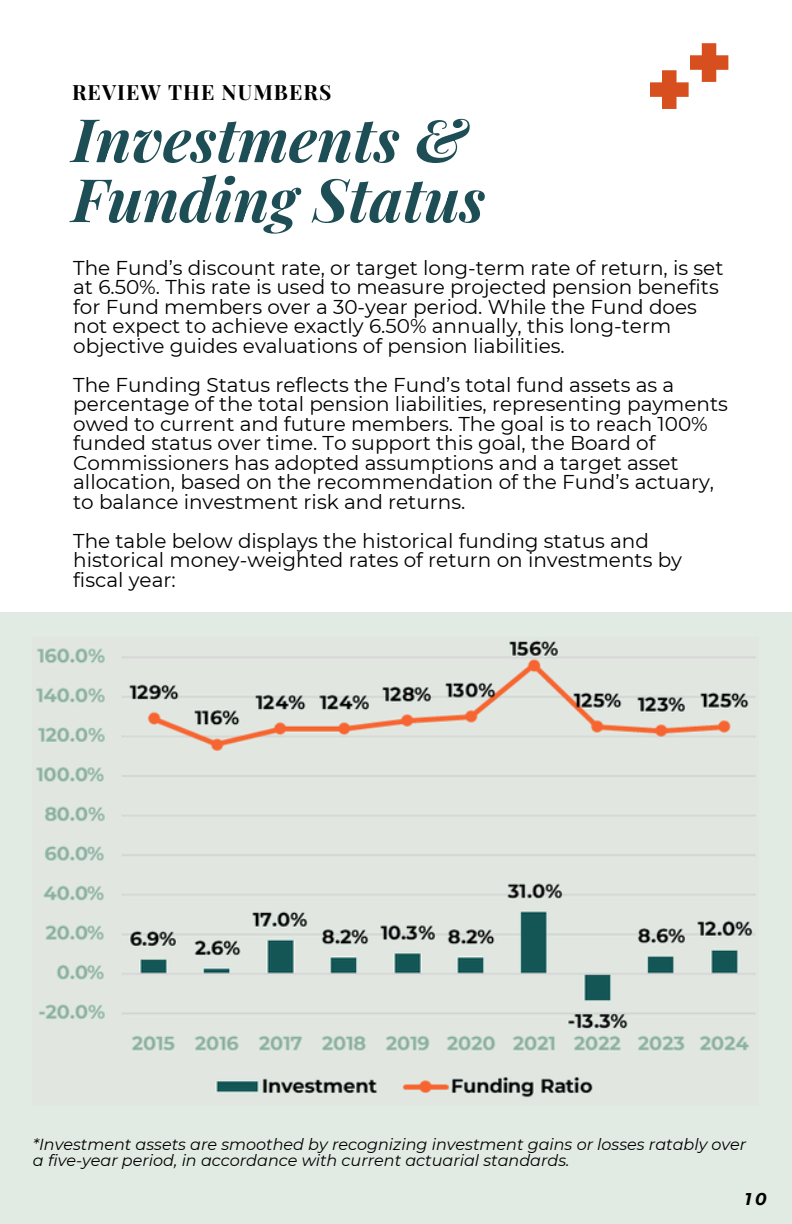
<style>
.page{position:relative;width:792px;height:1224px;background:#fff}
.page>*{position:absolute;margin:0;border:0;box-sizing:border-box;transform-origin:0 0}
.t1{font:italic 700 60px/60px "Playfair Display";color:#1e4e55}
.t2{font:700 21px "Playfair Display";letter-spacing:.05em;color:#000}
.t3{font:20px/19.6px "Montserrat";color:#000}
.t4{font:italic 700 17px "Montserrat";color:#000}
.t5{font:italic 16px/16px "Montserrat";color:#000}
</style>
<div class="page">
<svg style="left:650px;top:43px;width:78px;height:66px"></svg>
<div style="left:0;top:612px;width:791px;height:612px;background:#e2eae4"></div>
<img style="left:36px;top:640px;width:720px;height:458px">
<h2 class="t2" style="left:72px;top:77px;width:261px">REVIEW THE NUMBERS</h2>
<h1 class="t1" style="left:72px;top:107px;width:415px">Investments &amp;<br>Funding Status</h1>
<p class="t3" style="left:73px;top:258px;width:652px">The Fund’s discount rate, or target long-term rate of return, is set at 6.50%. This rate is used to measure projected pension benefits for Fund members over a 30-year period. While the Fund does not expect to achieve exactly 6.50% annually, this long-term objective guides evaluations of pension liabilities.</p>
<p class="t3" style="left:73px;top:375px;width:656px">The Funding Status reflects the Fund’s total fund assets as a percentage of the total pension liabilities, representing payments owed to current and future members. The goal is to reach 100% funded status over time. To support this goal, the Board of Commissioners has adopted assumptions and a target asset allocation, based on the recommendation of the Fund’s actuary, to balance investment risk and returns.</p>
<p class="t3" style="left:73px;top:531px;width:610px">The table below displays the historical funding status and historical money-weighted rates of return on investments by fiscal year:</p>
<p class="t5" style="left:33px;top:1136px;width:715px">*Investment assets are smoothed by recognizing investment gains or losses ratably over a five-year period, in accordance with current actuarial standards.</p>
<p class="t4" style="left:745px;top:1188px;width:23px">10</p>
</div>
